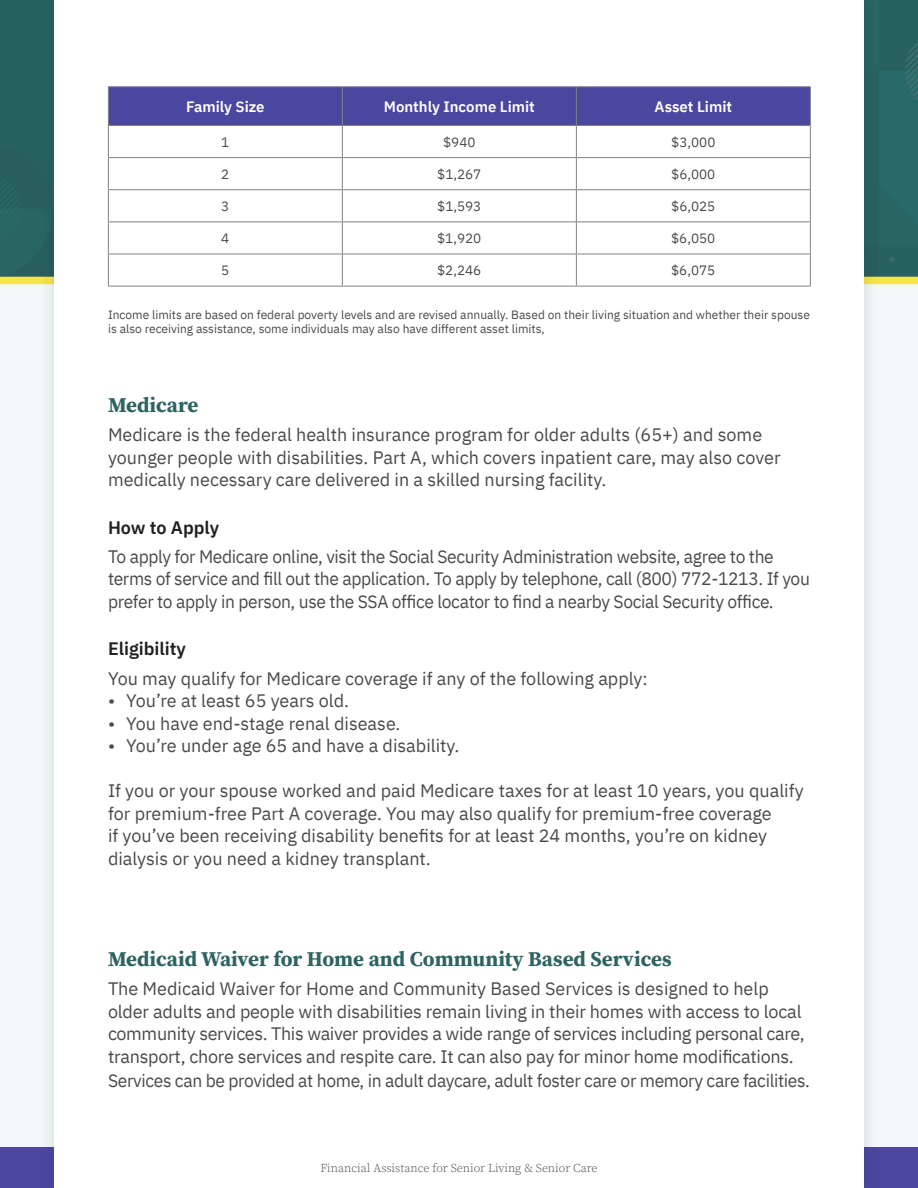
<style>
.page{position:relative;width:918px;height:1188px;background:#f2f7f9}
.page>*{position:absolute;margin:0;border:0;box-sizing:border-box;transform-origin:0 0}
.t1{font:700 21px "Source Serif Pro";color:#2d6361}
.t2{font:18px/22.5px "IBM Plex Sans";letter-spacing:-.005em;color:#474b49}
.t3{font:600 18px "IBM Plex Sans";color:#231f20}
.t4{font:600 15px "IBM Plex Sans";color:#fff}
.t5{font:13.5px "IBM Plex Sans";color:#474b49}
.t6{font:12px/14.4px "IBM Plex Sans";color:#474b49}
.t7{font:300 12px "Source Serif Pro";color:#474b49}
</style>
<div class="page">
<div style="left:0;top:0;width:918px;height:280px;background:#2d6361"></div>
<div style="left:0;top:277px;width:918px;height:7px;background:#f5e353"></div>
<div style="left:0;top:1148px;width:918px;height:40px;background:#4b479f"></div>
<div style="left:39px;top:0;width:841px;height:1188px;background:#231f20;opacity:.15"></div>
<div style="left:54px;top:0;width:810px;height:1188px;background:#fff"></div>
<div style="left:109px;top:87px;width:701px;height:38px;background:#4b479f"></div>
<hr style="left:342px;top:87px;width:1px;height:38px;background:#808284">
<hr style="left:576px;top:87px;width:1px;height:38px;background:#808284">
<hr style="left:342px;top:126px;width:1px;height:31px;background:#808284">
<hr style="left:576px;top:126px;width:1px;height:31px;background:#808284">
<hr style="left:108px;top:157px;width:234px;height:1px;background:#808284">
<hr style="left:342px;top:157px;width:234px;height:1px;background:#808284">
<hr style="left:342px;top:158px;width:1px;height:31px;background:#808284">
<hr style="left:576px;top:157px;width:235px;height:1px;background:#808284">
<hr style="left:576px;top:158px;width:1px;height:31px;background:#808284">
<hr style="left:108px;top:189px;width:234px;height:1px;background:#808284">
<hr style="left:342px;top:189px;width:234px;height:1px;background:#808284">
<hr style="left:342px;top:190px;width:1px;height:31px;background:#808284">
<hr style="left:576px;top:189px;width:235px;height:1px;background:#808284">
<hr style="left:576px;top:190px;width:1px;height:31px;background:#808284">
<hr style="left:108px;top:221px;width:234px;height:1px;background:#808284">
<hr style="left:342px;top:221px;width:234px;height:1px;background:#808284">
<hr style="left:342px;top:222px;width:1px;height:32px;background:#808284">
<hr style="left:576px;top:221px;width:235px;height:1px;background:#808284">
<hr style="left:576px;top:222px;width:1px;height:32px;background:#808284">
<hr style="left:108px;top:254px;width:234px;height:1px;background:#808284">
<hr style="left:342px;top:254px;width:234px;height:1px;background:#808284">
<hr style="left:342px;top:254px;width:1px;height:32px;background:#808284">
<hr style="left:576px;top:254px;width:235px;height:1px;background:#808284">
<hr style="left:576px;top:254px;width:1px;height:32px;background:#808284">
<hr style="left:108px;top:126px;width:1px;height:31px;background:#808284">
<hr style="left:810px;top:126px;width:1px;height:31px;background:#808284">
<hr style="left:108px;top:158px;width:1px;height:31px;background:#808284">
<hr style="left:810px;top:158px;width:1px;height:31px;background:#808284">
<hr style="left:108px;top:190px;width:1px;height:31px;background:#808284">
<hr style="left:810px;top:190px;width:1px;height:31px;background:#808284">
<hr style="left:108px;top:222px;width:1px;height:32px;background:#808284">
<hr style="left:810px;top:222px;width:1px;height:32px;background:#808284">
<hr style="left:108px;top:254px;width:1px;height:32px;background:#808284">
<hr style="left:810px;top:254px;width:1px;height:32px;background:#808284">
<hr style="left:108px;top:286px;width:234px;height:1px;background:#808284">
<hr style="left:342px;top:286px;width:234px;height:1px;background:#808284">
<hr style="left:576px;top:286px;width:235px;height:1px;background:#808284">
<hr style="left:108px;top:86px;width:234px;height:1px;background:#808284">
<hr style="left:108px;top:87px;width:1px;height:38px;background:#808284">
<hr style="left:342px;top:86px;width:234px;height:1px;background:#808284">
<hr style="left:576px;top:86px;width:235px;height:1px;background:#808284">
<hr style="left:810px;top:87px;width:1px;height:38px;background:#808284">
<hr style="left:108px;top:125px;width:234px;height:1px;background:#808284">
<hr style="left:342px;top:125px;width:234px;height:1px;background:#808284">
<hr style="left:576px;top:125px;width:235px;height:1px;background:#808284">
<p class="t4" style="left:186px;top:95px;width:80px">Family Size</p>
<p class="t4" style="left:384px;top:95px;width:153px">Monthly Income Limit</p>
<p class="t4" style="left:655px;top:95px;width:79px">Asset Limit</p>
<p class="t5" style="left:221px;top:132px;width:10px">1</p>
<p class="t5" style="left:443px;top:132px;width:34px">$940</p>
<p class="t5" style="left:671px;top:132px;width:46px">$3,000</p>
<p class="t5" style="left:221px;top:164px;width:10px">2</p>
<p class="t5" style="left:437px;top:164px;width:46px">$1,267</p>
<p class="t5" style="left:671px;top:164px;width:46px">$6,000</p>
<p class="t5" style="left:221px;top:196px;width:10px">3</p>
<p class="t5" style="left:437px;top:196px;width:46px">$1,593</p>
<p class="t5" style="left:671px;top:196px;width:46px">$6,025</p>
<p class="t5" style="left:221px;top:228px;width:10px">4</p>
<p class="t5" style="left:437px;top:228px;width:46px">$1,920</p>
<p class="t5" style="left:671px;top:228px;width:46px">$6,050</p>
<p class="t5" style="left:221px;top:260px;width:10px">5</p>
<p class="t5" style="left:437px;top:260px;width:46px">$2,246</p>
<p class="t5" style="left:671px;top:260px;width:46px">$6,075</p>
<p class="t6" style="left:108px;top:306px;width:704px">Income limits are based on federal poverty levels and are revised annually. Based on their living situation and whether their spouse is also receiving assistance, some individuals may also have different asset limits,</p>
<p class="t1" style="left:108px;top:391px;width:92px">Medicare</p>
<p class="t2" style="left:108px;top:422px;width:674px">Medicare is the federal health insurance program for older adults (65+) and some younger people with disabilities. Part A, which covers inpatient care, may also cover medically necessary care delivered in a skilled nursing facility.</p>
<p class="t3" style="left:108px;top:513px;width:113px">How to Apply</p>
<p class="t2" style="left:108px;top:544px;width:704px">To apply for Medicare online, visit the Social Security Administration website, agree to the terms of service and fill out the application. To apply by telephone, call (800) 772-1213. If you prefer to apply in person, use the SSA office locator to find a nearby Social Security office.</p>
<p class="t3" style="left:108px;top:635px;width:80px">Eligibility</p>
<p class="t2" style="left:108px;top:665px;width:541px">You may qualify for Medicare coverage if any of the following apply:</p>
<p class="t2" style="left:108px;top:688px;width:243px">• You’re at least 65 years old.</p>
<p class="t2" style="left:108px;top:710px;width:294px">• You have end-stage renal disease.</p>
<p class="t2" style="left:108px;top:733px;width:353px">• You’re under age 65 and have a disability.</p>
<p class="t2" style="left:108px;top:778px;width:697px">If you or your spouse worked and paid Medicare taxes for at least 10 years, you qualify for premium-free Part A coverage. You may also qualify for premium-free coverage<br>if you’ve been receiving disability benefits for at least 24 months, you’re on kidney dialysis or you need a kidney transplant.</p>
<p class="t1" style="left:108px;top:944px;width:565px">Medicaid Waiver for Home and Community Based Services</p>
<p class="t2" style="left:108px;top:976px;width:704px">The Medicaid Waiver for Home and Community Based Services is designed to help older adults and people with disabilities remain living in their homes with access to local community services. This waiver provides a wide range of services including personal care, transport, chore services and respite care. It can also pay for minor home modifications.<br>Services can be provided at home, in adult daycare, adult foster care or memory care facilities.</p>
<p class="t7" style="left:320px;top:1160px;width:279px">Financial Assistance for Senior Living &amp; Senior Care</p>
</div>
